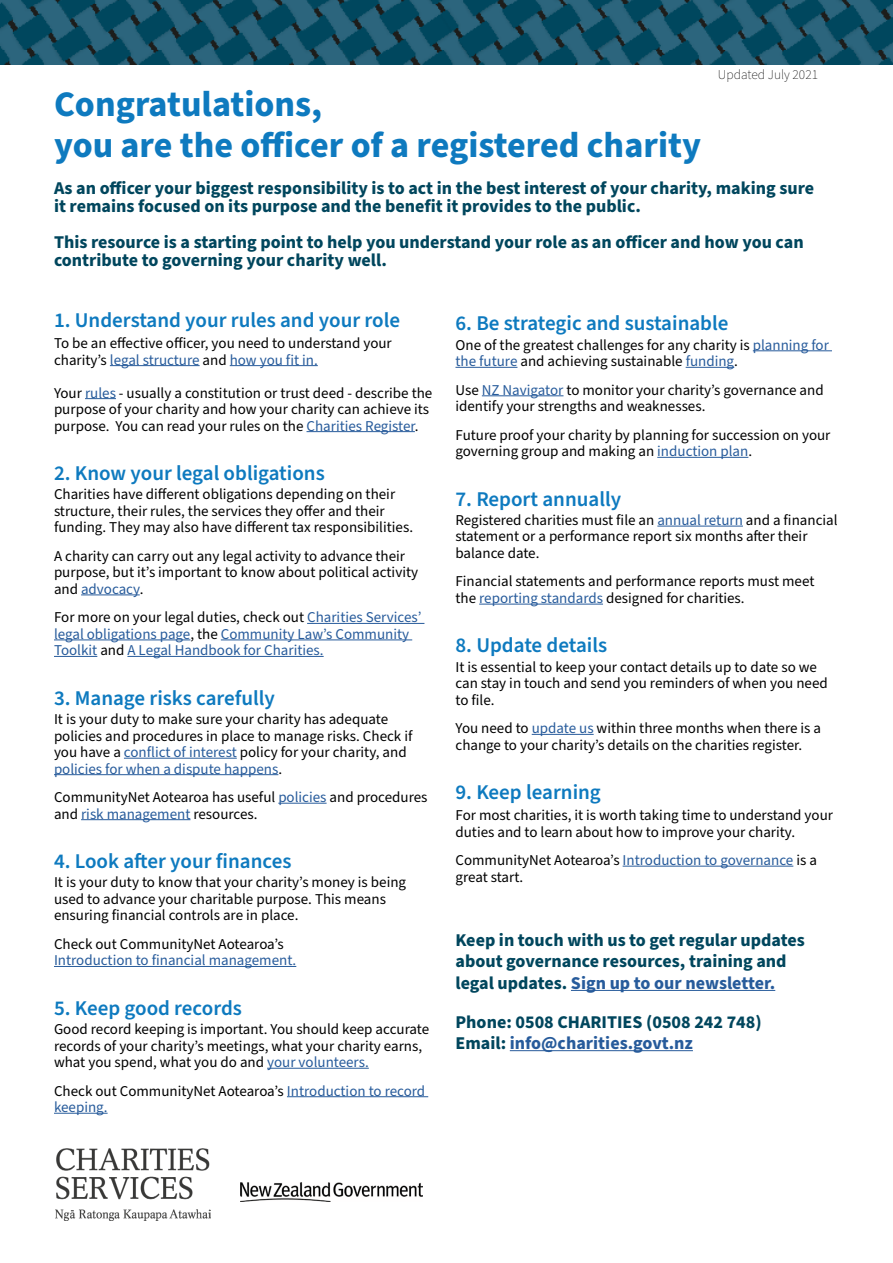
<style>
.page{position:relative;width:893px;height:1263px;background:#fff}
.page>*{position:absolute;margin:0;border:0;box-sizing:border-box;transform-origin:0 0}
.t1{font:700 36px/40.5px "Source Sans Pro";color:#0e7abf}
.t2{font:600 21px "Source Sans Pro";color:#0e7abf}
.t3{font:700 18px/21.6px "Source Sans Pro";color:#00465d}
.t4{font:15px/16.5px "Source Sans Pro";color:#000}
.t5{font:15px/16.5px "Source Sans Pro";color:#275b9b}
.t6{font:200 13.5px "Source Sans Pro";color:#000}
.s1{color:#275b9b}
.s2{color:#000}
</style>
<div class="page">
<hr style="left:110px;top:365px;width:90px;height:1px;background:#275b9b">
<hr style="left:230px;top:365px;width:88px;height:1px;background:#275b9b">
<hr style="left:85px;top:398px;width:31px;height:1px;background:#275b9b">
<hr style="left:307px;top:431px;width:108px;height:1px;background:#275b9b">
<hr style="left:81px;top:594px;width:59px;height:1px;background:#275b9b">
<hr style="left:307px;top:623px;width:117px;height:1px;background:#275b9b">
<hr style="left:54px;top:639px;width:136px;height:1px;background:#275b9b">
<hr style="left:221px;top:639px;width:191px;height:1px;background:#275b9b">
<hr style="left:54px;top:656px;width:43px;height:1px;background:#275b9b">
<hr style="left:127px;top:656px;width:197px;height:1px;background:#275b9b">
<hr style="left:124px;top:758px;width:113px;height:1px;background:#275b9b">
<hr style="left:54px;top:774px;width:224px;height:1px;background:#275b9b">
<hr style="left:278px;top:803px;width:49px;height:1px;background:#275b9b">
<hr style="left:81px;top:819px;width:109px;height:1px;background:#275b9b">
<hr style="left:54px;top:966px;width:242px;height:1px;background:#275b9b">
<hr style="left:267px;top:1068px;width:102px;height:1px;background:#275b9b">
<hr style="left:287px;top:1096px;width:141px;height:1px;background:#275b9b">
<hr style="left:54px;top:1113px;width:54px;height:1px;background:#275b9b">
<hr style="left:753px;top:350px;width:79px;height:1px;background:#275b9b">
<hr style="left:455px;top:367px;width:62px;height:1px;background:#275b9b">
<hr style="left:686px;top:367px;width:48px;height:1px;background:#275b9b">
<hr style="left:482px;top:395px;width:81px;height:1px;background:#275b9b">
<hr style="left:657px;top:457px;width:91px;height:1px;background:#275b9b">
<hr style="left:657px;top:526px;width:86px;height:1px;background:#275b9b">
<hr style="left:479px;top:604px;width:124px;height:1px;background:#275b9b">
<hr style="left:532px;top:734px;width:62px;height:1px;background:#275b9b">
<hr style="left:623px;top:866px;width:170px;height:1px;background:#275b9b">
<hr style="left:571px;top:990px;width:204px;height:1px;background:#275b9b">
<hr style="left:510px;top:1050px;width:183px;height:1px;background:#275b9b">
<img style="left:0;top:0;width:893px;height:65px">
<img style="left:55px;top:1148px;width:155px;height:72px">
<img style="left:241px;top:1183px;width:181px;height:18px">
<p class="t6" style="left:718px;top:65px;width:102px">Updated July 2021</p>
<h1 class="t1" style="left:54px;top:85px;width:649px">Congratulations,<br>you are the officer of a registered charity</h1>
<p class="t3" style="left:54px;top:180px;width:762px;line-height:18px">As an officer your biggest responsibility is to act in the best interest of your charity, making sure it remains focused on its purpose and the benefit it provides to the public.</p>
<p class="t3" style="left:54px;top:234px;width:751px;line-height:18px">This resource is a starting point to help you understand your role as an officer and how you can contribute to governing your charity well.</p>
<h2 class="t2" style="left:54px;top:306px;width:348px">1. Understand your rules and your role</h2>
<p class="t4" style="left:54px;top:335px;width:339px">To be an effective officer, you need to understand your charity’s <span class="s1">legal structure</span> and <span class="s1">how you fit in.</span></p>
<p class="t4" style="left:54px;top:385px;width:380px">Your <span class="s1">rules</span> - usually a constitution or trust deed - describe the purpose of your charity and how your charity can achieve its purpose. You can read your rules on the <span class="s1">Charities Register</span>.</p>
<h2 class="t2" style="left:54px;top:459px;width:272px">2. Know your legal obligations</h2>
<p class="t4" style="left:54px;top:486px;width:361px">Charities have different obligations depending on their structure, their rules, the services they offer and their funding. They may also have different tax responsibilities.</p>
<p class="t4" style="left:54px;top:548px;width:366px">A charity can carry out any legal activity to advance their purpose, but it’s important to know about political activity and <span class="s1">advocacy</span>.</p>
<p class="t5" style="left:54px;top:609px;width:369px"><span class="s2">For more on your legal duties, check out</span> Charities Services’ legal obligations page<span class="s2">, the</span> Community Law’s Community<br>Toolkit <span class="s2">and</span> A Legal Handbook for Charities.</p>
<h2 class="t2" style="left:54px;top:684px;width:223px">3. Manage risks carefully</h2>
<p class="t4" style="left:54px;top:711px;width:360px">It is your duty to make sure your charity has adequate policies and procedures in place to manage risks. Check if you have a <span class="s1">conflict of interest</span> policy for your charity, and <span class="s1">policies for when a dispute happens</span>.</p>
<p class="t4" style="left:54px;top:789px;width:375px">CommunityNet Aotearoa has useful <span class="s1">policies</span> and procedures and <span class="s1">risk management</span> resources.</p>
<h2 class="t2" style="left:54px;top:847px;width:239px">4. Look after your finances</h2>
<p class="t4" style="left:54px;top:874px;width:354px">It is your duty to know that your charity’s money is being used to advance your charitable purpose. This means ensuring financial controls are in place.</p>
<p class="t4" style="left:54px;top:936px;width:231px">Check out CommunityNet Aotearoa’s</p>
<p class="t5" style="left:54px;top:952px;width:244px">Introduction to financial management.</p>
<h2 class="t2" style="left:54px;top:994px;width:189px">5. Keep good records</h2>
<p class="t4" style="left:54px;top:1021px;width:377px">Good record keeping is important. You should keep accurate records of your charity’s meetings, what your charity earns, what you spend, what you do and <span class="s1">your volunteers.</span></p>
<p class="t4" style="left:54px;top:1083px;width:373px">Check out CommunityNet Aotearoa’s <span class="s1">Introduction to record keeping.</span></p>
<h2 class="t2" style="left:455px;top:309px;width:274px">6. Be strategic and sustainable</h2>
<p class="t4" style="left:455px;top:337px;width:375px">One of the greatest challenges for any charity is <span class="s1">planning for the future</span> and achieving sustainable <span class="s1">funding</span>.</p>
<p class="t4" style="left:455px;top:382px;width:370px">Use <span class="s1">NZ Navigator</span> to monitor your charity’s governance and identify your strengths and weaknesses.</p>
<p class="t4" style="left:455px;top:427px;width:376px">Future proof your charity by planning for succession on your governing group and making an <span class="s1">induction plan</span>.</p>
<h2 class="t2" style="left:455px;top:485px;width:167px">7. Report annually</h2>
<p class="t4" style="left:455px;top:512px;width:384px">Registered charities must file an <span class="s1">annual return</span> and a financial statement or a performance report six months after their balance date.</p>
<p class="t4" style="left:455px;top:574px;width:360px">Financial statements and performance reports must meet the <span class="s1">reporting standards</span> designed for charities.</p>
<h2 class="t2" style="left:455px;top:631px;width:153px">8. Update details</h2>
<p class="t4" style="left:455px;top:659px;width:374px">It is essential to keep your contact details up to date so we can stay in touch and send you reminders of when you need to file.</p>
<p class="t4" style="left:455px;top:720px;width:367px">You need to <span class="s1">update us</span> within three months when there is a change to your charity’s details on the charities register.</p>
<h2 class="t2" style="left:455px;top:778px;width:147px">9. Keep learning</h2>
<p class="t4" style="left:455px;top:807px;width:379px">For most charities, it is worth taking time to understand your duties and to learn about how to improve your charity.</p>
<p class="t4" style="left:455px;top:852px;width:363px">CommunityNet Aotearoa’s <span class="s1">Introduction to governance</span> is a great start.</p>
<p class="t3" style="left:455px;top:929px;width:351px">Keep in touch with us to get regular updates about governance resources, training and legal updates. <span class="s1">Sign up to our newsletter.</span></p>
<p class="t3" style="left:455px;top:1011px;width:308px">Phone: 0508 CHARITIES (0508 242 748)<br>Email: <span class="s1">info@charities.govt.nz</span></p>
</div>
